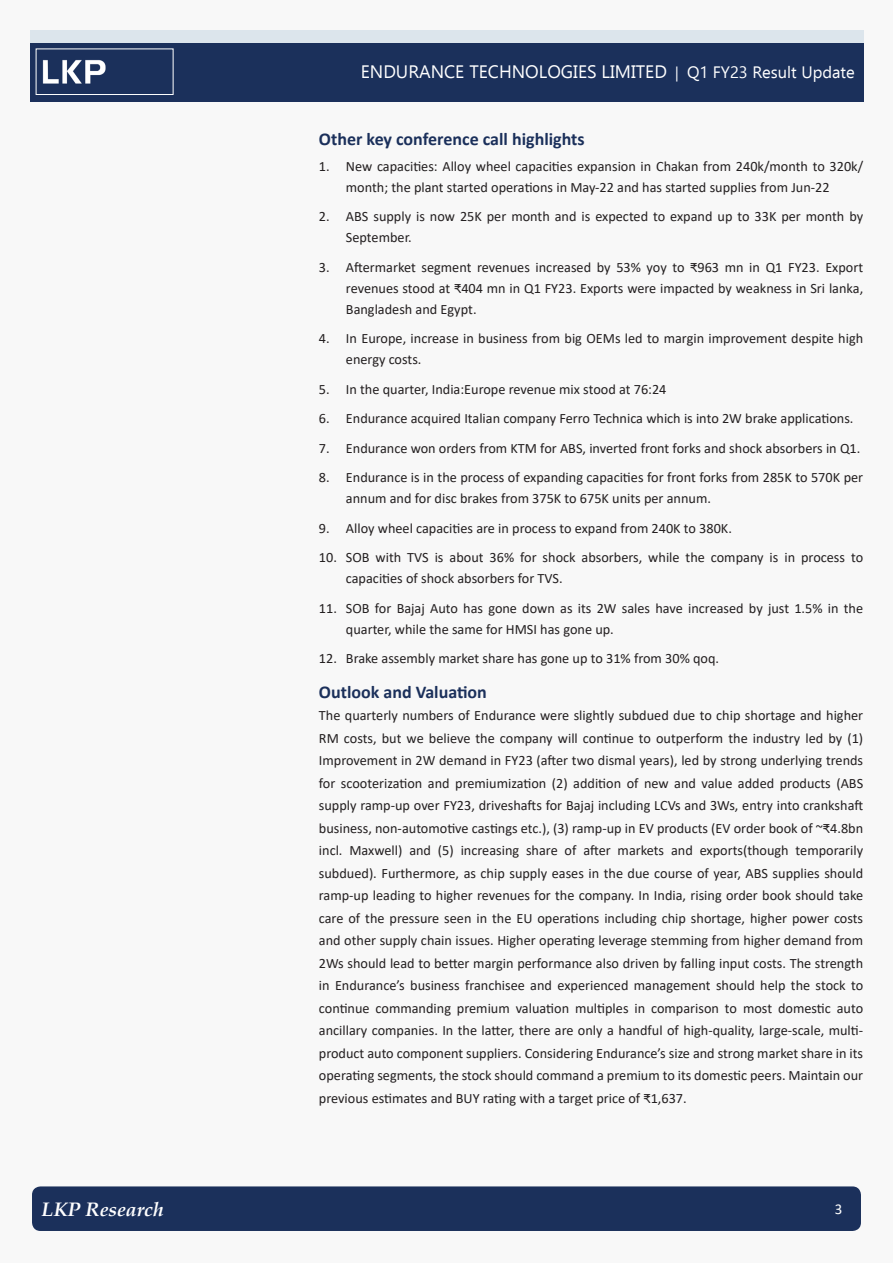
<style>
.page{position:relative;width:893px;height:1263px;background:#f8f8f8}
.page>*{position:absolute;margin:0;border:0;box-sizing:border-box;transform-origin:0 0}
.t1{font:italic 700 19.5px "Book Antiqua";color:#fff}
.Paragraph_Head_2{font:700 18px "Calibri";color:#1b305b}
.t2{font:18px "Ebrima";color:#fff}
.t3{font:15px "Calibri";color:#fff}
.Paragraph{font:14.25px/22.5px "Calibri";color:#231f20}
.s1{font-size:15px}
.s2{font-size:16.5px}
</style>
<div class="page">
<div style="left:30px;top:42px;width:833px;height:59px;background:#1b305b"></div>
<div style="left:30px;top:30px;width:833px;height:12px;background:#dce5ec"></div>
<div style="left:32px;top:1186px;width:829px;height:45px;background:#1b305b;border-radius:9px"></div>
<img style="left:42px;top:60px;width:64px;height:24px">
<div style="left:36px;top:49px;width:137px;height:46px;border:1px solid #fff"></div>
<p class="t2" style="left:361px;top:59px;width:495px">ENDURANCE TECHNOLOGIES LIMITED <span class="s1">|</span> <span class="s2">Q1 FY23 Result Update</span></p>
<p class="Paragraph_Head_2" style="left:319px;top:127px;width:267px">Other key conference call highlights</p>
<p class="Paragraph" style="left:319px;top:155px;width:546px;line-height:21px;text-align:center">1. New capacities: Alloy wheel capacities expansion in Chakan from 240k/month to 320k/ month; the plant started operations in May-22 and has started supplies from Jun-22</p>
<p class="Paragraph" style="left:346px;top:205px;width:519px;line-height:21px;text-indent:-27px">2. ABS supply is now 25K per month and is expected to expand up to 33K per month by<br>September.</p>
<p class="Paragraph" style="left:346px;top:256px;width:519px;line-height:21px;text-align:justify;text-indent:-27px">3. Aftermarket segment revenues increased by 53% yoy to ₹963 mn in Q1 FY23. Export revenues stood at ₹404 mn in Q1 FY23. Exports were impacted by weakness in Sri lanka, Bangladesh and Egypt.</p>
<p class="Paragraph" style="left:346px;top:327px;width:519px;line-height:21px;text-indent:-27px">4. In Europe, increase in business from big OEMs led to margin improvement despite high energy costs.</p>
<p class="Paragraph" style="left:319px;top:377px;width:349px">5. In the quarter, India:Europe revenue mix stood at 76:24</p>
<p class="Paragraph" style="left:319px;top:407px;width:536px">6. Endurance acquired Italian company Ferro Technica which is into 2W brake applications.</p>
<p class="Paragraph" style="left:319px;top:436px;width:543px">7. Endurance won orders from KTM for ABS, inverted front forks and shock absorbers in Q1.</p>
<p class="Paragraph" style="left:346px;top:467px;width:519px;line-height:21px;text-indent:-27px">8. Endurance is in the process of expanding capacities for front forks from 285K to 570K per annum and for disc brakes from 375K to 675K units per annum.</p>
<p class="Paragraph" style="left:319px;top:516px;width:414px">9. Alloy wheel capacities are in process to expand from 240K to 380K.</p>
<p class="Paragraph" style="left:346px;top:547px;width:519px;line-height:21px;text-indent:-27px">10. SOB with TVS is about 36% for shock absorbers, while the company is in process to capacities of shock absorbers for TVS.</p>
<p class="Paragraph" style="left:346px;top:597px;width:519px;line-height:21px;text-indent:-27px">11. SOB for Bajaj Auto has gone down as its 2W sales have increased by just 1.5% in the quarter, while the same for HMSI has gone up.</p>
<p class="Paragraph" style="left:319px;top:647px;width:402px">12. Brake assembly market share has gone up to 31% from 30% qoq.</p>
<p class="Paragraph_Head_2" style="left:319px;top:679px;width:170px">Outlook and Valuation</p>
<p class="Paragraph" style="left:319px;top:704px;width:546px;text-align:justify">The quarterly numbers of Endurance were slightly subdued due to chip shortage and higher RM costs, but we believe the company will continue to outperform the industry led by (1)<br>Improvement in 2W demand in FY23 (after two dismal years), led by strong underlying trends for scooterization and premiumization (2) addition of new and value added products (ABS supply ramp-up over FY23, driveshafts for Bajaj including LCVs and 3Ws, entry into crankshaft business, non-automotive castings etc.), (3) ramp-up in EV products (EV order book of ~₹4.8bn incl. Maxwell) and (5) increasing share of after markets and exports(though temporarily subdued). Furthermore, as chip supply eases in the due course of year, ABS supplies should ramp-up leading to higher revenues for the company. In India, rising order book should take care of the pressure seen in the EU operations including chip shortage, higher power costs and other supply chain issues. Higher operating leverage stemming from higher demand from 2Ws should lead to better margin performance also driven by falling input costs. The strength in Endurance’s business franchisee and experienced management should help the stock to continue commanding premium valuation multiples in comparison to most domestic auto ancillary companies. In the latter, there are only a handful of high-quality, large-scale, multi&shy;product auto component suppliers. Considering Endurance’s size and strong market share in its operating segments, the stock should command a premium to its domestic peers. Maintain our previous estimates and BUY rating with a target price of ₹1,637.</p>
<h1 class="t1" style="left:42px;top:1196px;width:123px">LKP Research</h1>
<p class="t3" style="left:835px;top:1199px;width:9px">3</p>
</div>
